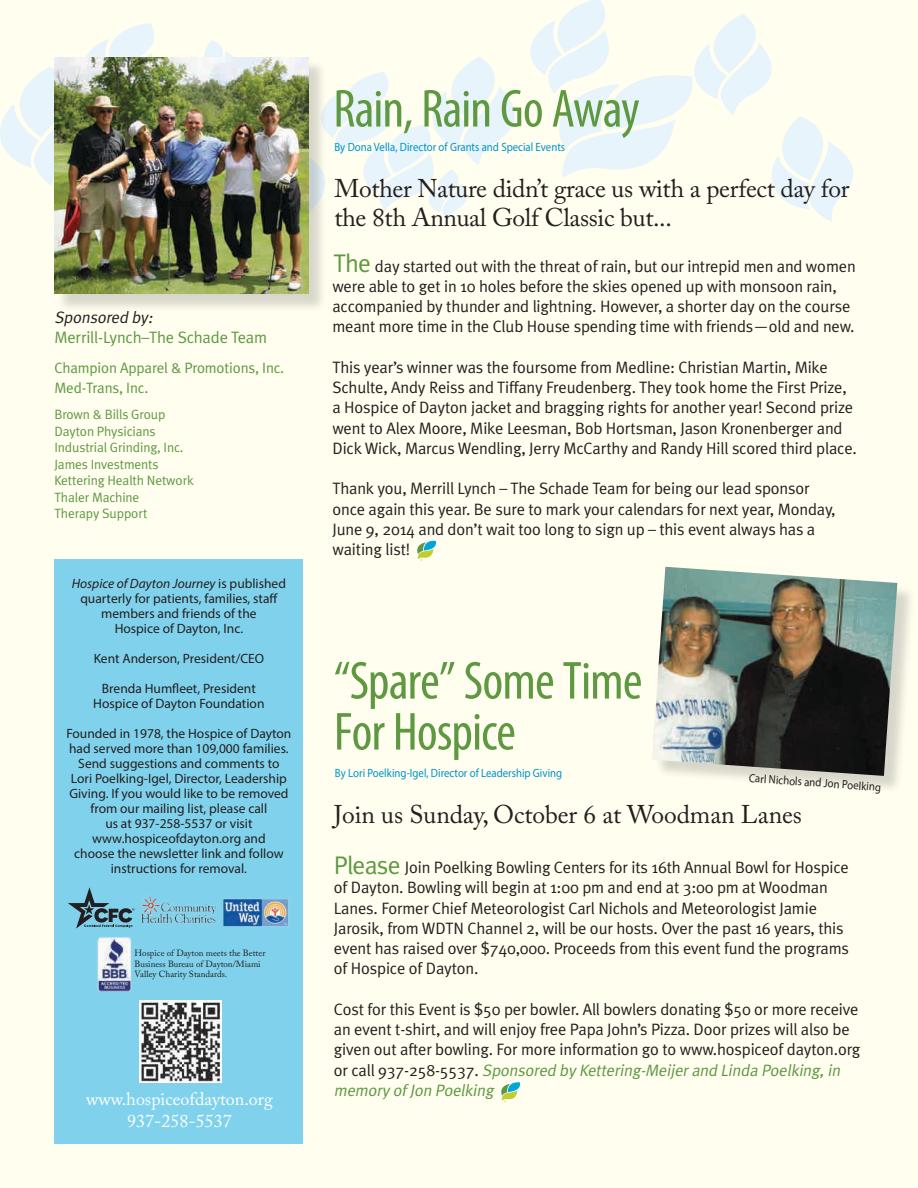
<style>
.page{position:relative;width:918px;height:1188px;background:#fffeef}
.page>*{position:absolute;margin:0;border:0;box-sizing:border-box;transform-origin:0 0}
.t1{font:condensed 54px/51px "Myriad Pro";letter-spacing:-.015em;color:#5e9841}
.t2{font:25.5px/28.5px "Adobe Caslon Pro";letter-spacing:-.015em;color:#231f20}
.t3{font:25.5px "Meta Plus Normal";letter-spacing:-.03em;color:#5e9841}
.t4{font:18px/21.6px "Adobe Caslon Pro";color:#fff;text-align:center}
.t5{font:16.5px/20.2px "Meta Plus Normal";letter-spacing:-.01em;color:#231f20}
.t6{font:16.5px "Meta Plus Normal";letter-spacing:-.01em;color:#5e9841}
.t7{font:italic 16.5px "Meta Plus Normal";color:#231f20}
.t8{font:15px/20.2px "Meta Plus Normal";letter-spacing:-.01em;color:#5e9841}
.t9{font:13.5px/15px "Myriad Pro";color:#231f20;text-align:center}
.t10{font:13.5px/16.5px "Meta Plus Normal";letter-spacing:-.01em;color:#5e9841}
.t11{font:12px "Myriad Pro";color:#0094c9;scale:.9 1}
.t12{font:12px "Myriad Pro";color:#231f20;scale:.9 1}
.t13{font:9px/10.8px "Adobe Caslon Pro";color:#231f20}
.s1{font-style:italic}
.s2{font-style:italic;color:#5e9841}
</style>
<div class="page">
<svg style="left:0;top:0;width:853px;height:221px"></svg>
<div style="left:56px;top:60px;width:271px;height:252px;background:#231f20;opacity:.18"></div>
<img style="left:54px;top:57px;width:255px;height:237px">
<div style="left:54px;top:559px;width:249px;height:585px;background:#80d2ec"></div>
<img style="left:140px;top:1000px;width:82px;height:82px">
<svg style="left:416px;top:540px;width:21px;height:21px"></svg>
<svg style="left:500px;top:1082px;width:21px;height:20px"></svg>
<div style="left:655px;top:570px;width:261px;height:224px;background:#231f20;opacity:.18"></div>
<img style="left:652px;top:567px;width:245px;height:209px">
<img style="left:97px;top:937px;width:35px;height:54px">
<img style="left:223px;top:899px;width:66px;height:28px">
<svg style="left:68px;top:887px;width:66px;height:42px"></svg>
<img style="left:140px;top:896px;width:77px;height:31px">
<p class="t7" style="left:54px;top:307px;width:103px">Sponsored by:</p>
<p class="t6" style="left:54px;top:328px;width:214px">Merrill-Lynch–The Schade Team</p>
<p class="t8" style="left:54px;top:357px;width:231px">Champion Apparel &amp; Promotions, Inc.<br>Med-Trans, Inc.</p>
<p class="t10" style="left:54px;top:406px;width:141px">Brown &amp; Bills Group<br>Dayton Physicians<br>Industrial Grinding, Inc.<br>James Investments<br>Kettering Health Network<br>Thaler Machine<br>Therapy Support</p>
<p class="t9" style="left:72px;top:575px;width:216px"><span class="s1">Hospice of Dayton Journey</span> is published quarterly for patients, families, staff members and friends of the<br>Hospice of Dayton, Inc.</p>
<p class="t9" style="left:94px;top:650px;width:172px">Kent Anderson, President/CEO</p>
<p class="t9" style="left:93px;top:680px;width:173px">Brenda Humfleet, President<br>Hospice of Dayton Foundation</p>
<p class="t9" style="left:66px;top:725px;width:227px">Founded in 1978, the Hospice of Dayton had served more than 109,000 families.<br>Send suggestions and comments to Lori Poelking-Igel, Director, Leadership Giving. If you would like to be removed from our mailing list, please call<br>us at 937-258-5537 or visit www.hospiceofdayton.org and<br>choose the newsletter link and follow instructions for removal.</p>
<p class="t13" style="left:135px;top:947px;width:132px">Hospice of Dayton meets the Better<br>Business Bureau of Dayton/Miami<br>Valley Charity Standards.</p>
<p class="t4" style="left:86px;top:1088px;width:188px">www.hospiceofdayton.org<br>937-258-5537</p>
<h1 class="t1" style="left:333px;top:83px;width:308px">Rain, Rain Go Away</h1>
<p class="t11" style="left:334px;top:140px;width:258px">By Dona Vella, Director of Grants and Special Events</p>
<h2 class="t2" style="left:334px;top:174px;width:517px">Mother Nature didn’t grace us with a perfect day for the 8th Annual Golf Classic but...</h2>
<h2 class="t3" style="left:333px;top:248px;width:39px">The</h2>
<p class="t5" style="left:332px;top:256px;width:525px;text-indent:43px">day started out with the threat of rain, but our intrepid men and women were able to get in 10 holes before the skies opened up with monsoon rain, accompanied by thunder and lightning. However, a shorter day on the course meant more time in the Club House spending time with friends—old and new.</p>
<p class="t5" style="left:332px;top:357px;width:526px">This year’s winner was the foursome from Medline: Christian Martin, Mike Schulte, Andy Reiss and Tiffany Freudenberg. They took home the First Prize, a Hospice of Dayton jacket and bragging rights for another year! Second prize went to Alex Moore, Mike Leesman, Bob Hortsman, Jason Kronenberger and Dick Wick, Marcus Wendling, Jerry McCarthy and Randy Hill scored third place.</p>
<p class="t5" style="left:332px;top:478px;width:505px">Thank you, Merrill Lynch – The Schade Team for being our lead sponsor once again this year. Be sure to mark your calendars for next year, Monday, June 9, 2014 and don’t wait too long to sign up – this event always has a waiting list!</p>
<h1 class="t1" style="left:334px;top:655px;width:310px">“Spare” Some Time<br>For Hospice</h1>
<p class="t11" style="left:335px;top:766px;width:254px">By Lori Poelking-Igel, Director of Leadership Giving</p>
<p class="t12" style="left:750px;top:770px;width:149px;rotate:4deg">Carl Nichols and Jon Poelking</p>
<h2 class="t2" style="left:334px;top:800px;width:470px">Join us Sunday, October 6 at Woodman Lanes</h2>
<h2 class="t3" style="left:334px;top:850px;width:68px">Please</h2>
<p class="t5" style="left:334px;top:857px;width:517px;text-indent:71px">Join Poelking Bowling Centers for its 16th Annual Bowl for Hospice of Dayton. Bowling will begin at 1:00 pm and end at 3:00 pm at Woodman Lanes. Former Chief Meteorologist Carl Nichols and Meteorologist Jamie Jarosik, from WDTN Channel 2, will be our hosts. Over the past 16 years, this event has raised over $740,000. Proceeds from this event fund the programs of Hospice of Dayton.</p>
<p class="t5" style="left:334px;top:999px;width:528px">Cost for this Event is $50 per bowler. All bowlers donating $50 or more receive an event t-shirt, and will enjoy free Papa John’s Pizza. Door prizes will also be given out after bowling. For more information go to www.hospiceof dayton.org o r c a l l 9 3 7 - 2 5 8 - 5 5 3 7 . <span class="s2">Sponsored by Kettering-Meijerand Linda Poelking,in memory of Jon Poelking</span></p>
</div>
